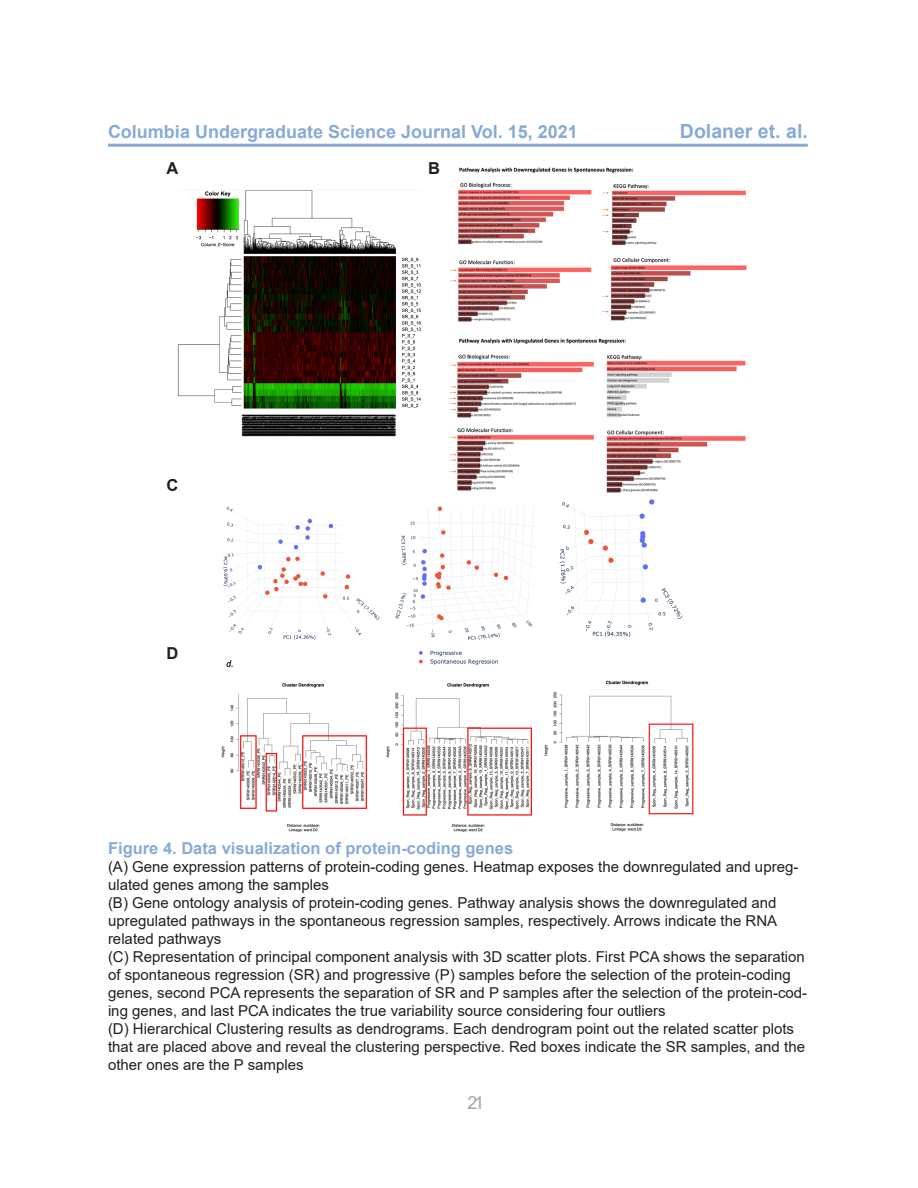
<style>
.page{position:relative;width:918px;height:1188px;background:#fff}
.page>*{position:absolute;margin:0;border:0;box-sizing:border-box;transform-origin:0 0}
.t1{font:700 19.5px "Arial";color:#88aad6}
.t2{font:700 18px "Arial";color:#88aad6}
.t3{font:18px "Arial";color:#a4a5a9}
.t4{font:700 16.5px "Arial";color:#88aad6}
.t5{font:700 16.5px "Arial";color:#231f20}
.t6{font:15px/18px "Arial";color:#231f20}
</style>
<div class="page">
<hr style="left:108px;top:144px;width:700px;height:3px;background:#88aad6">
<img style="left:177px;top:167px;width:570px;height:326px">
<img style="left:221px;top:499px;width:473px;height:334px">
<p class="t2" style="left:108px;top:122px;width:471px">Columbia Undergraduate Science Journal Vol. 15, 2021</p>
<h1 class="t1" style="left:680px;top:120px;width:129px">Dolaner et. al.</h1>
<p class="t5" style="left:166px;top:159px;width:13px">A</p>
<p class="t5" style="left:428px;top:159px;width:13px">B</p>
<p class="t5" style="left:166px;top:476px;width:13px">C</p>
<p class="t5" style="left:166px;top:644px;width:13px">D</p>
<p class="t4" style="left:108px;top:839px;width:407px">Figure 4. Data visualization of protein-coding genes</p>
<p class="t6" style="left:108px;top:858px;width:701px">(A) Gene expression patterns of protein-coding genes. Heatmap exposes the downregulated and upreg&shy;ulated genes among the samples<br>(B) Gene ontology analysis of protein-coding genes. Pathway analysis shows the downregulated and upregulated pathways in the spontaneous regression samples, respectively. Arrows indicate the RNA related pathways<br>(C) Representation of principal component analysis with 3D scatter plots. First PCA shows the separation of spontaneous regression (SR) and progressive (P) samples before the selection of the protein-coding genes, second PCA represents the separation of SR and P samples after the selection of the protein-cod&shy;ing genes, and last PCA indicates the true variability source considering four outliers<br>(D) Hierarchical Clustering results as dendrograms. Each dendrogram point out the related scatter plots that are placed above and reveal the clustering perspective. Red boxes indicate the SR samples, and the other ones are the P samples</p>
<p class="t3" style="left:467px;top:1092px;width:18px">21</p>
</div>
